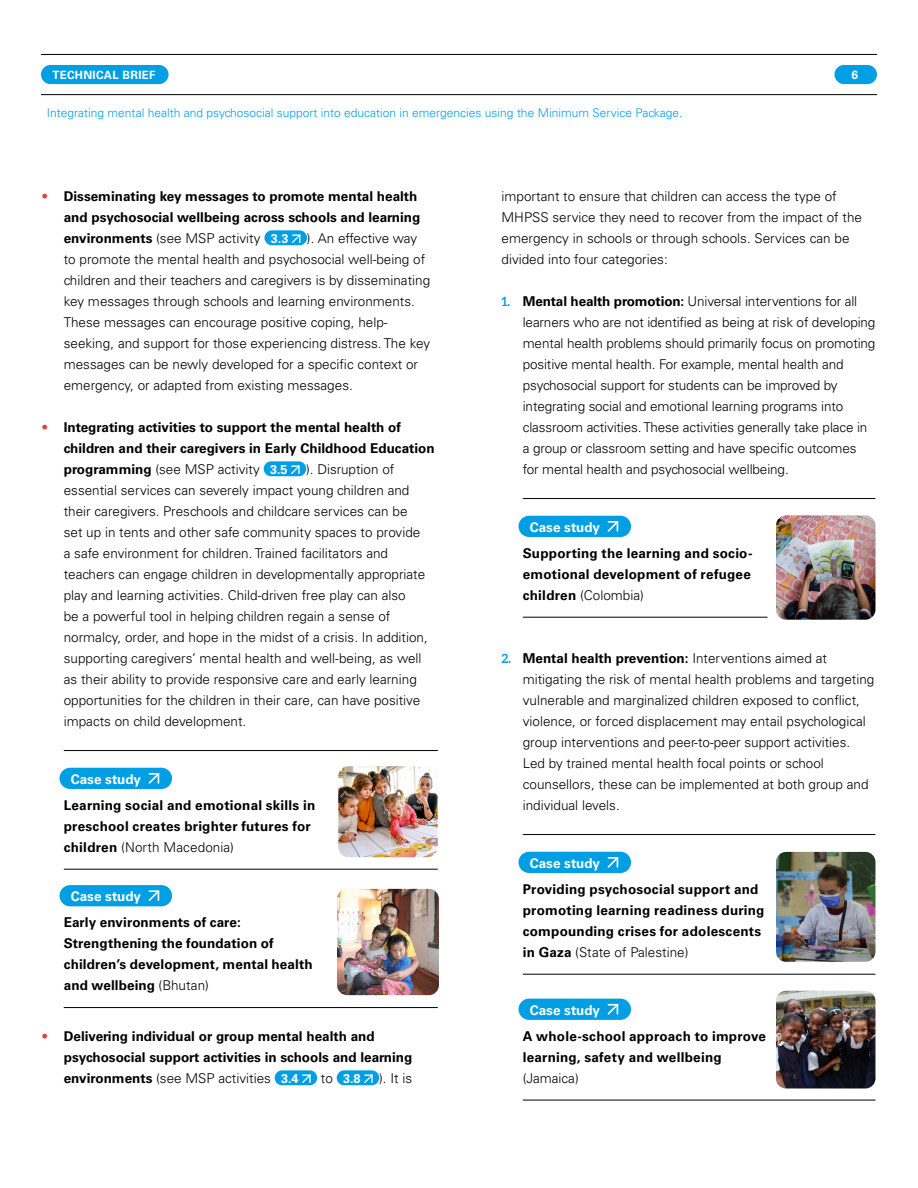
<style>
.page{position:relative;width:918px;height:1188px;background:#fff}
.page>*{position:absolute;margin:0;border:0;box-sizing:border-box;transform-origin:0 0}
.t1{font:300 13.5px/21px "Univers LT Std";color:#000}
.Body_Text{font:700 13.5px/21px "Univers LT Std";letter-spacing:.005em;color:#000}
.Body_Text-2{font:700 13.5px "Univers LT Std";color:#fff}
.Body_Text-3{font:700 12.75px "Univers LT Std";color:#fff}
.t2{font:300 12px "Univers LT Std";color:#009fe3}
.t3{font:700 12px "Univers LT Std";color:#fff}
.t4{font:700 11.4px "Univers LT Std";letter-spacing:.025em;color:#fff}
.s1{color:#de473b}
.s2{font-weight:300}
.s3{font-family:"Aleo";font-weight:700;font-size:12.75px;color:#009fe3}
.s4{font-weight:700}
</style>
<div class="page">
<hr style="left:41px;top:54px;width:836px;height:1px;background:#000">
<hr style="left:41px;top:94px;width:836px;height:1px;background:#000">
<div style="left:834px;top:65px;width:43px;height:19px;background:#009fe3;border-radius:10px"></div>
<div style="left:41px;top:65px;width:128px;height:19px;background:#009fe3;border-radius:10px"></div>
<hr style="left:64px;top:750px;width:374px;height:1px;background:#000">
<hr style="left:64px;top:869px;width:374px;height:1px;background:#000">
<hr style="left:64px;top:1007px;width:374px;height:1px;background:#000">
<div style="left:264px;top:230px;width:43px;height:15px;background:#009fe3;border-radius:7px"></div>
<svg style="left:292px;top:234px;width:8px;height:9px"></svg>
<div style="left:264px;top:461px;width:42px;height:15px;background:#009fe3;border-radius:7px"></div>
<svg style="left:291px;top:465px;width:9px;height:9px"></svg>
<div style="left:60px;top:768px;width:112px;height:21px;background:#009fe3;border-radius:11px"></div>
<svg style="left:149px;top:773px;width:10px;height:11px"></svg>
<div style="left:60px;top:885px;width:112px;height:21px;background:#009fe3;border-radius:11px"></div>
<svg style="left:149px;top:890px;width:10px;height:11px"></svg>
<div style="left:275px;top:1070px;width:42px;height:15px;background:#009fe3;border-radius:7px"></div>
<svg style="left:302px;top:1074px;width:9px;height:9px"></svg>
<div style="left:337px;top:1070px;width:42px;height:15px;background:#009fe3;border-radius:7px"></div>
<svg style="left:364px;top:1074px;width:9px;height:9px"></svg>
<hr style="left:523px;top:498px;width:352px;height:1px;background:#000">
<hr style="left:523px;top:617px;width:244px;height:1px;background:#000">
<hr style="left:523px;top:834px;width:352px;height:1px;background:#000">
<hr style="left:523px;top:974px;width:352px;height:1px;background:#000">
<hr style="left:523px;top:1100px;width:352px;height:1px;background:#000">
<div style="left:519px;top:516px;width:112px;height:21px;background:#009fe3;border-radius:11px"></div>
<svg style="left:608px;top:521px;width:10px;height:11px"></svg>
<div style="left:519px;top:852px;width:112px;height:21px;background:#009fe3;border-radius:11px"></div>
<svg style="left:608px;top:857px;width:10px;height:11px"></svg>
<div style="left:519px;top:999px;width:112px;height:21px;background:#009fe3;border-radius:11px"></div>
<svg style="left:608px;top:1004px;width:10px;height:11px"></svg>
<img style="left:338px;top:766px;width:100px;height:91px">
<img style="left:776px;top:515px;width:99px;height:105px">
<img style="left:776px;top:852px;width:99px;height:110px">
<img style="left:776px;top:991px;width:99px;height:98px">
<img style="left:337px;top:889px;width:102px;height:106px">
<p class="t4" style="left:53px;top:68px;width:104px">TECHNICAL BRIEF</p>
<p class="t3" style="left:851px;top:68px;width:8px">6</p>
<p class="t2" style="left:47px;top:105px;width:637px">Integrating mental health and psychosocial support into education in emergencies using the Minimum Service Package.</p>
<p class="Body_Text" style="left:64px;top:186px;width:358px;text-indent:-21px"><span class="s1">•</span> Disseminating key messages to promote mental health and psychosocial wellbeing across schools and learning environments <span class="s2">(see MSP activity</span></p>
<p class="t1" style="left:64px;top:228px;width:368px;text-indent:243px">). An effective way to promote the mental health and psychosocial well-being of children and their teachers and caregivers is by disseminating key messages through schools and learning environments.<br>These messages can encourage positive coping, help&shy;seeking, and support for those experiencing distress. The key messages can be newly developed for a specific context or emergency, or adapted from existing messages.</p>
<p class="Body_Text" style="left:64px;top:417px;width:372px;text-indent:-21px"><span class="s1">•</span> Integrating activities to support the mental health of children and their caregivers in Early Childhood Education programming <span class="s2">(see MSP activity</span></p>
<p class="Body_Text-3" style="left:271px;top:231px;width:19px">3.3</p>
<p class="t1" style="left:64px;top:459px;width:366px;text-indent:242px">). Disruption of essential services can severely impact young children and their caregivers. Preschools and childcare services can be set up in tents and other safe community spaces to provide a safe environment for children. Trained facilitators and teachers can engage children in developmentally appropriate play and learning activities. Child-driven free play can also<br>be a powerful tool in helping children regain a sense of normalcy, order, and hope in the midst of a crisis. In addition, supporting caregivers’ mental health and well-being, as well as their ability to provide responsive care and early learning opportunities for the children in their care, can have positive impacts on child development.</p>
<p class="Body_Text-3" style="left:270px;top:462px;width:19px">3.5</p>
<p class="Body_Text-2" style="left:71px;top:771px;width:72px">Case study</p>
<p class="Body_Text" style="left:64px;top:795px;width:253px">Learning social and emotional skills in preschool creates brighter futures for children <span class="s2">(North Macedonia)</span></p>
<p class="Body_Text-2" style="left:71px;top:888px;width:72px">Case study</p>
<p class="Body_Text" style="left:64px;top:912px;width:250px">Early environments of care:<br>Strengthening the foundation of children’s development, mental health and wellbeing <span class="s2">(Bhutan)</span></p>
<p class="Body_Text" style="left:64px;top:1026px;width:350px;text-indent:-21px"><span class="s1">•</span> Delivering individual or group mental health and psychosocial support activities in schools and learning environments <span class="s2">(see MSP activities</span></p>
<p class="Body_Text-3" style="left:281px;top:1071px;width:19px">3.4</p>
<p class="t1" style="left:321px;top:1068px;width:14px">to</p>
<p class="Body_Text-3" style="left:343px;top:1071px;width:19px">3.8</p>
<p class="t1" style="left:379px;top:1068px;width:35px">). It is</p>
<p class="t1" style="left:502px;top:186px;width:362px">important to ensure that children can access the type of MHPSS service they need to recover from the impact of the emergency in schools or through schools. Services can be divided into four categories:</p>
<p class="t1" style="left:523px;top:291px;width:354px;text-indent:-21px"><span class="s3">1.</span> <span class="s4">Mental health promotion:</span> Universal interventions for all learners who are not identified as being at risk of developing mental health problems should primarily focus on promoting positive mental health. For example, mental health and psychosocial support for students can be improved by integrating social and emotional learning programs into classroom activities. These activities generally take place in a group or classroom setting and have specific outcomes for mental health and psychosocial wellbeing.</p>
<p class="Body_Text-2" style="left:530px;top:519px;width:72px">Case study</p>
<p class="Body_Text" style="left:523px;top:543px;width:231px">Supporting the learning and socio&shy;emotional development of refugee children <span class="s2">(Colombia)</span></p>
<p class="t1" style="left:523px;top:648px;width:353px;text-indent:-21px"><span class="s3">2.</span> <span class="s4">Mental health prevention:</span> Interventions aimed at mitigating the risk of mental health problems and targeting vulnerable and marginalized children exposed to conflict, violence, or forced displacement may entail psychological group interventions and peer-to-peer support activities.<br>Led by trained mental health focal points or school counsellors, these can be implemented at both group and individual levels.</p>
<p class="Body_Text-2" style="left:530px;top:855px;width:72px">Case study</p>
<p class="Body_Text" style="left:523px;top:879px;width:243px">Providing psychosocial support and promoting learning readiness during compounding crises for adolescents in Gaza <span class="s2">(State of Palestine)</span></p>
<p class="Body_Text-2" style="left:530px;top:1002px;width:72px">Case study</p>
<p class="Body_Text" style="left:523px;top:1026px;width:245px">A whole-school approach to improve learning, safety and wellbeing <span class="s2">(Jamaica)</span></p>
</div>
